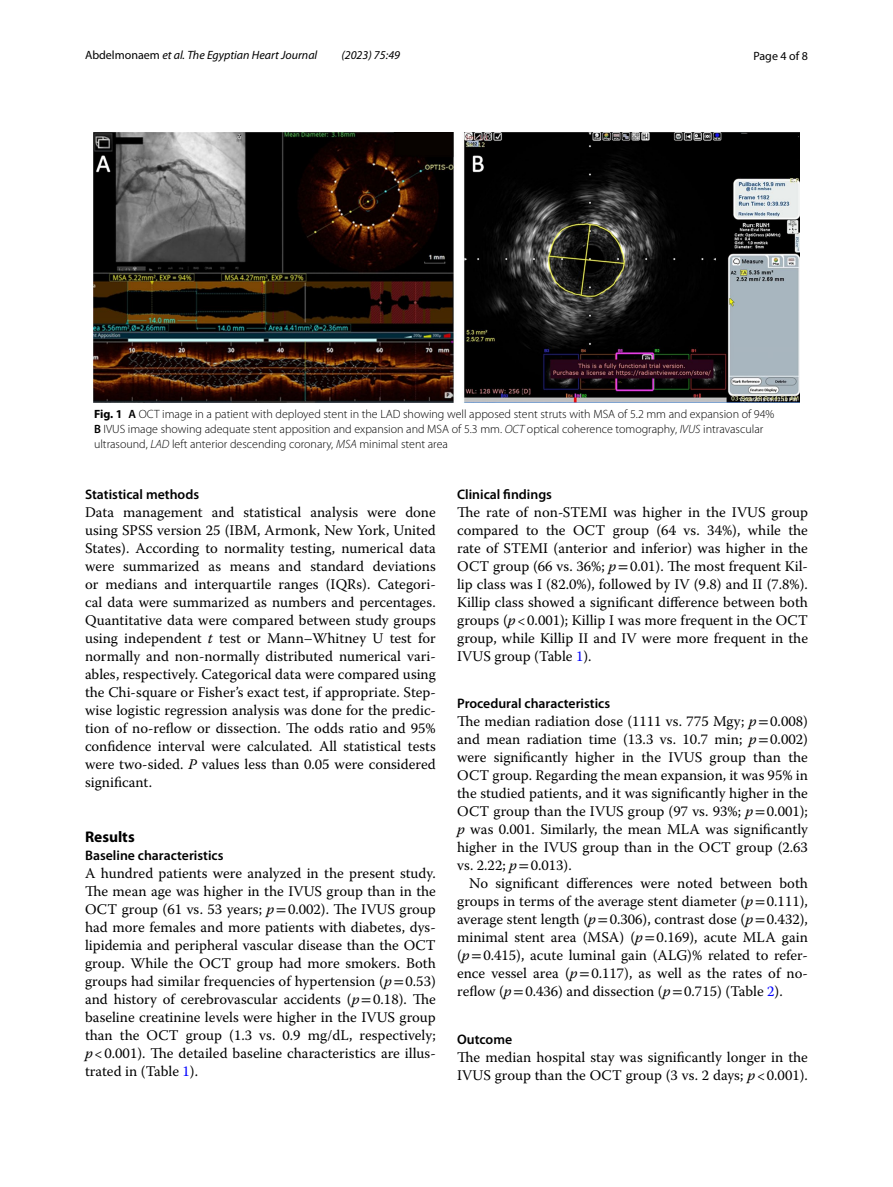
<style>
.page{position:relative;width:893px;height:1187px;background:#fff}
.page>*{position:absolute;margin:0;border:0;box-sizing:border-box;transform-origin:0 0}
.t1{font:700 15.45px "Myriad Pro";color:#000}
.t2{font:14.7px/18px "Warnock Pro";color:#000;text-align:justify}
.t3{font:600 13.8px "Myriad Pro";color:#000}
.t4{font:300 12px/15px "Myriad Pro";color:#000}
.t5{font:italic 12px "Myriad Pro";color:#000}
.t6{font:12px "Myriad Pro";color:#000}
.s1{font-style:normal}
.s2{font-weight:700}
.s3{font-weight:600}
.s4{font-style:italic}
.s5{font-family:"STIX"}
.s6{color:#00f}
</style>
<div class="page">
<img style="left:94px;top:133px;width:705px;height:269px">
<p class="t5" style="left:85px;top:48px;width:234px"><span class="s1">Abdelmonaem</span> et al. The Egyptian Heart Journal</p>
<p class="t5" style="left:341px;top:48px;width:60px">(2023) 75:49</p>
<p class="t6" style="left:753px;top:48px;width:56px">Page 4 of 8</p>
<p class="t4" style="left:94px;top:406px;width:682px"><span class="s2">Fig. 1</span> <span class="s3">A</span> OCT image in a patient with deployed stent in the LAD showing well apposed stent struts with MSA of 5.2 mm and expansion of 94%<br><span class="s3">B</span> IVUS image showing adequate stent apposition and expansion and MSA of 5.3 mm. <span class="s4">OCT</span> optical coherence tomography, <span class="s4">IVUS</span> intravascular ultrasound, <span class="s4">LAD</span> left anterior descending coronary, <span class="s4">MSA</span> minimal stent area</p>
<p class="t3" style="left:85px;top:485px;width:116px">Statistical methods</p>
<p class="t2" style="left:85px;top:502px;width:352px">Data management and statistical analysis were done using SPSS version 25 (IBM, Armonk, New York, United States). According to normality testing, numerical data were summarized as means and standard deviations or medians and interquartile ranges (IQRs). Categori&shy;cal data were summarized as numbers and percentages.<br>Quantitative data were compared between study groups using independent <span class="s4">t</span> test or Mann–Whitney U test for normally and non-normally distributed numerical vari&shy;ables, respectively. Categorical data were compared using the Chi-square or Fisher’s exact test, if appropriate. Step&shy;wise logistic regression analysis was done for the predic&shy;tion of no-reflow or dissection. The odds ratio and 95% confidence interval were calculated. All statistical tests were two-sided. <span class="s4">P</span> values less than 0.05 were considered significant.</p>
<p class="t1" style="left:85px;top:826px;width:51px">Results</p>
<p class="t3" style="left:85px;top:846px;width:140px">Baseline characteristics</p>
<p class="t2" style="left:85px;top:863px;width:352px">A hundred patients were analyzed in the present study.<br>The mean age was higher in the IVUS group than in the OCT group (61 vs. 53 years; <span class="s4">p</span><span class="s5">=</span>0.002). The IVUS group had more females and more patients with diabetes, dys&shy;lipidemia and peripheral vascular disease than the OCT group. While the OCT group had more smokers. Both groups had similar frequencies of hypertension (<span class="s4">p</span><span class="s5">=</span>0.53) and history of cerebrovascular accidents (<span class="s4">p</span><span class="s5">=</span>0.18). The baseline creatinine levels were higher in the IVUS group than the OCT group (1.3 vs. 0.9 mg/dL, respectively; <span class="s4">p</span>&lt;0.001). The detailed baseline characteristics are illus&shy;trated in (Table <span class="s6">1</span>).</p>
<p class="t3" style="left:457px;top:485px;width:96px">Clinical findings</p>
<p class="t2" style="left:457px;top:502px;width:352px">The rate of non-STEMI was higher in the IVUS group compared to the OCT group (64 vs. 34%), while the rate of STEMI (anterior and inferior) was higher in the OCT group (66 vs. 36%; <span class="s4">p</span><span class="s5">=</span>0.01). The most frequent Kil&shy;lip class was I (82.0%), followed by IV (9.8) and II (7.8%).<br>Killip class showed a significant difference between both groups (<span class="s4">p</span>&lt;0.001); Killip I was more frequent in the OCT group, while Killip II and IV were more frequent in the IVUS group (Table <span class="s6">1</span>).</p>
<p class="t3" style="left:457px;top:694px;width:155px">Procedural characteristics</p>
<p class="t2" style="left:457px;top:712px;width:352px">The median radiation dose (1111 vs. 775 Mgy; <span class="s4">p</span><span class="s5">=</span>0.008) and mean radiation time (13.3 vs. 10.7 min; <span class="s4">p</span><span class="s5">=</span>0.002) were significantly higher in the IVUS group than the OCT group. Regarding the mean expansion, it was 95% in the studied patients, and it was significantly higher in the OCT group than the IVUS group (97 vs. 93%; <span class="s4">p</span><span class="s5">=</span>0.001); <span class="s4">p</span> was 0.001. Similarly, the mean MLA was significantly higher in the IVUS group than in the OCT group (2.63 vs. 2.22; <span class="s4">p</span><span class="s5">=</span>0.013).</p>
<p class="t2" style="left:457px;top:874px;width:352px;text-indent:12px">No significant differences were noted between both groups in terms of the average stent diameter (<span class="s4">p</span><span class="s5">=</span>0.111), average stent length (<span class="s4">p</span><span class="s5">=</span>0.306), contrast dose (<span class="s4">p</span><span class="s5">=</span>0.432), minimal stent area (MSA) (<span class="s4">p</span><span class="s5">=</span>0.169), acute MLA gain (<span class="s4">p</span><span class="s5">=</span>0.415), acute luminal gain (ALG)% related to refer&shy;ence vessel area (<span class="s4">p</span><span class="s5">=</span>0.117), as well as the rates of no&shy;reflow (<span class="s4">p</span><span class="s5">=</span>0.436) and dissection (<span class="s4">p</span><span class="s5">=</span>0.715) (Table <span class="s6">2</span>).</p>
<p class="t3" style="left:457px;top:1030px;width:57px">Outcome</p>
<p class="t2" style="left:457px;top:1047px;width:352px">The median hospital stay was significantly longer in the<br>IVUS group than the OCT group (3 vs. 2 days; <span class="s4">p</span>&lt;0.001).</p>
</div>
